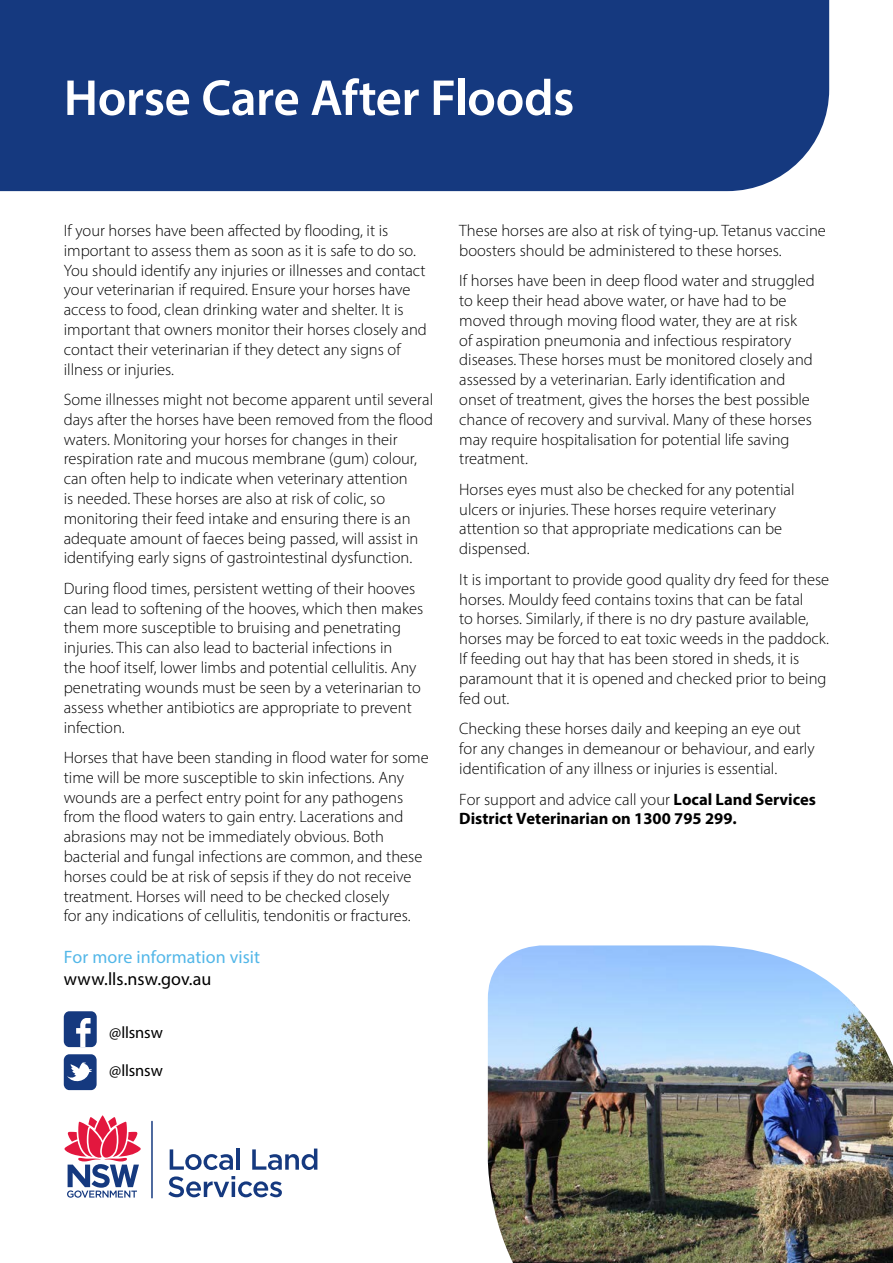
<style>
.page{position:relative;width:893px;height:1263px;background:#fff}
.page>*{position:absolute;margin:0;border:0;box-sizing:border-box;transform-origin:0 0}
.t1{font:600 51px "Myriad Pro";letter-spacing:-.01em;color:#fff}
.t2{font:18px "Myriad Pro";color:#53b7e8}
.t3{font:18px "Myriad Pro";letter-spacing:-.005em;color:#000}
.t4{font:300 16.5px/19.8px "Myriad Pro";color:#000}
.t5{font:700 16.5px/19.6px "Myriad Pro";color:#000}
.t6{font:16.5px "Myriad Pro";letter-spacing:-.01em;color:#000}
.s1{font-weight:300}
</style>
<div class="page">
<div style="left:0;top:0;width:829px;height:191px;background:#15397f"></div>
<svg style="left:64px;top:1115px;width:77px;height:83px"></svg>
<hr style="left:151px;top:1121px;width:2px;height:77px;background:#15397f">
<svg style="left:170px;top:1149px;width:63px;height:21px"></svg>
<hr style="left:237px;top:1148px;width:3px;height:22px;background:#15397f">
<svg style="left:252px;top:1148px;width:65px;height:22px"></svg>
<svg style="left:168px;top:1176px;width:114px;height:21px"></svg>
<img style="left:488px;top:945px;width:405px;height:318px">
<div style="left:64px;top:1011px;width:33px;height:36px;background:#15397f;border-radius:6px"></div>
<svg style="left:76px;top:1018px;width:15px;height:29px"></svg>
<div style="left:64px;top:1054px;width:33px;height:36px;background:#15397f;border-radius:6px"></div>
<svg style="left:67px;top:1062px;width:25px;height:20px"></svg>
<p class="t1" style="left:64px;top:65px;width:512px">Horse Care After Floods</p>
<p class="t4" style="left:64px;top:220px;width:365px">If your horses have been affected by flooding, it is important to assess them as soon as it is safe to do so.<br>You should identify any injuries or illnesses and contact your veterinarian if required. Ensure your horses have access to food, clean drinking water and shelter. It is important that owners monitor their horses closely and contact their veterinarian if they detect any signs of illness or injuries.</p>
<p class="t4" style="left:64px;top:389px;width:371px">Some illnesses might not become apparent until several days after the horses have been removed from the flood waters. Monitoring your horses for changes in their respiration rate and mucous membrane (gum) colour, can often help to indicate when veterinary attention<br>is needed. These horses are also at risk of colic, so monitoring their feed intake and ensuring there is an adequate amount of faeces being passed, will assist in identifying early signs of gastrointestinal dysfunction.</p>
<p class="t4" style="left:64px;top:578px;width:361px">During flood times, persistent wetting of their hooves can lead to softening of the hooves, which then makes them more susceptible to bruising and penetrating injuries. This can also lead to bacterial infections in<br>the hoof itself, lower limbs and potential cellulitis. Any penetrating wounds must be seen by a veterinarian to assess whether antibiotics are appropriate to prevent infection.</p>
<p class="t4" style="left:64px;top:747px;width:366px">Horses that have been standing in flood water for some time will be more susceptible to skin infections. Any wounds are a perfect entry point for any pathogens from the flood waters to gain entry. Lacerations and abrasions may not be immediately obvious. Both bacterial and fungal infections are common, and these horses could be at risk of sepsis if they do not receive treatment. Horses will need to be checked closely<br>for any indications of cellulitis, tendonitis or fractures.</p>
<p class="t2" style="left:64px;top:946px;width:198px">For more information visit</p>
<p class="t3" style="left:64px;top:967px;width:149px">www.lls.nsw.gov.au</p>
<p class="t6" style="left:109px;top:1023px;width:55px">@llsnsw</p>
<p class="t6" style="left:109px;top:1061px;width:55px">@llsnsw</p>
<p class="t4" style="left:459px;top:220px;width:368px">These horses are also at risk of tying-up. Tetanus vaccine boosters should be administered to these horses.</p>
<p class="t4" style="left:459px;top:271px;width:357px">If horses have been in deep flood water and struggled to keep their head above water, or have had to be moved through moving flood water, they are at risk<br>of aspiration pneumonia and infectious respiratory diseases. These horses must be monitored closely and assessed by a veterinarian. Early identification and onset of treatment, gives the horses the best possible chance of recovery and survival. Many of these horses may require hospitalisation for potential life saving treatment.</p>
<p class="t4" style="left:459px;top:479px;width:337px">Horses eyes must also be checked for any potential ulcers or injuries. These horses require veterinary attention so that appropriate medications can be dispensed.</p>
<p class="t4" style="left:459px;top:569px;width:371px">It is important to provide good quality dry feed for these horses. Mouldy feed contains toxins that can be fatal<br>to horses. Similarly, if there is no dry pasture available, horses may be forced to eat toxic weeds in the paddock.<br>If feeding out hay that has been stored in sheds, it is paramount that it is opened and checked prior to being fed out.</p>
<p class="t4" style="left:459px;top:718px;width:357px">Checking these horses daily and keeping an eye out for any changes in demeanour or behaviour, and early identification of any illness or injuries is essential.</p>
<p class="t5" style="left:459px;top:789px;width:358px"><span class="s1">For support and advice call your</span> Local Land Services<br>District Veterinarian on 1300 795 299.</p>
</div>
